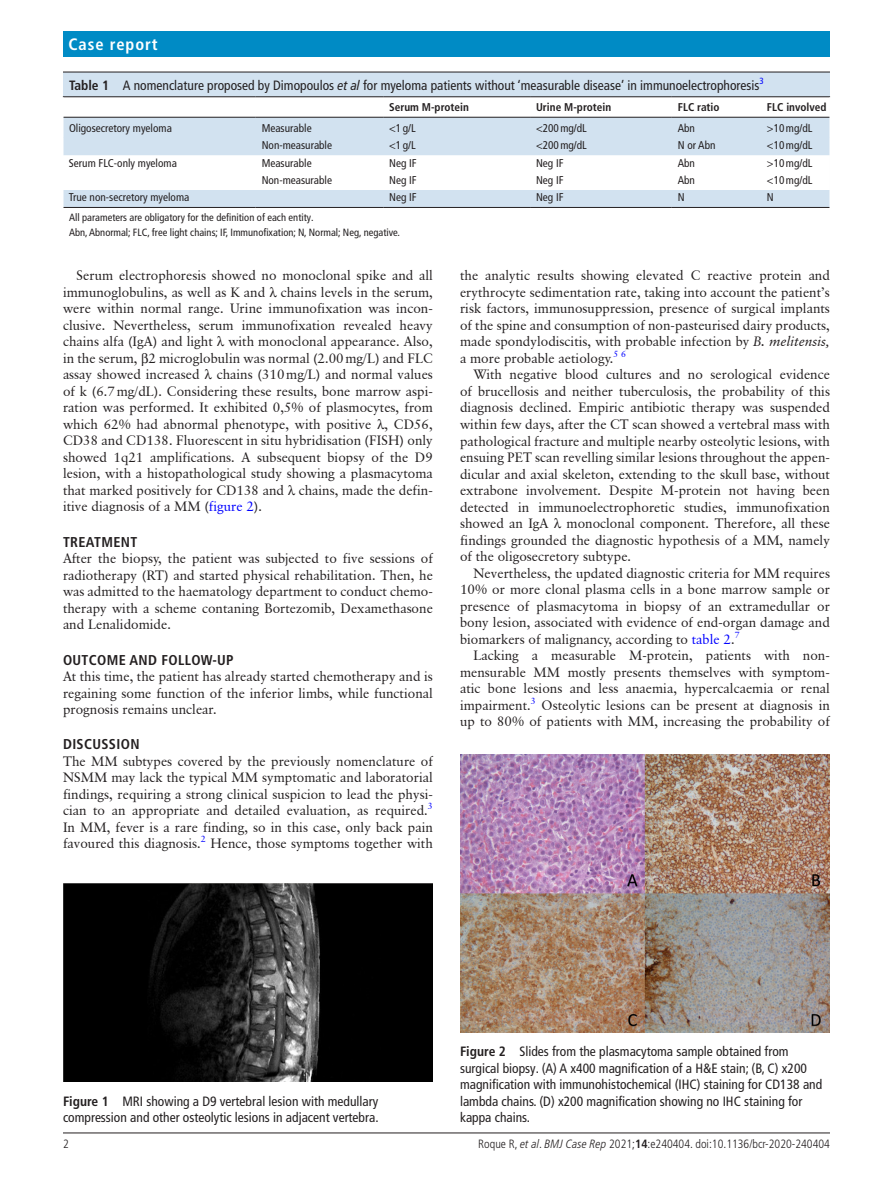
<style>
.page{position:relative;width:893px;height:1191px;background:#fff}
.page>*{position:absolute;margin:0;border:0;box-sizing:border-box;transform-origin:0 0}
.t1{font:700 condensed 16.5px "Frutiger LT Pro";letter-spacing:.055em;color:#fff}
.t2{font:700 condensed 14.25px "Frutiger LT Pro";letter-spacing:.025em;color:#231f20}
.t3{font:13.5px/16.5px "Classical Garamond BT";color:#231f20;text-align:justify}
.t4{font:condensed 13.5px/16.5px "Frutiger LT Pro";color:#231f20}
.t5{font:300 condensed 12px "Frutiger LT Pro";color:#231f20}
.t6{font:condensed 11.25px "Frutiger LT Pro";color:#231f20}
.t7{font:700 condensed 11.25px "Frutiger LT Pro";color:#231f20}
.t8{font:condensed 10.5px/14.2px "Frutiger LT Pro";color:#231f20}
.s1{font-weight:700}
.s2{font-style:italic}
.s3{color:#00f}
</style>
<div class="page">
<hr style="left:63px;top:1132px;width:767px;height:1px;background:#231f20">
<div style="left:63px;top:31px;width:767px;height:25px;background:#008bc5"></div>
<div style="left:63px;top:72px;width:767px;height:164px;background:#d2e2f0"></div>
<hr style="left:63px;top:72px;width:767px;height:1px;background:#231f20">
<svg style="left:64px;top:97px;width:766px;height:20px;background:#f8f8f8"></svg>
<svg style="left:64px;top:118px;width:766px;height:89px"></svg>
<div style="left:63px;top:207px;width:767px;height:29px;background:#fff"></div>
<hr style="left:256px;top:117px;width:127px;height:1px;background:#231f20">
<hr style="left:63px;top:96px;width:193px;height:1px;background:#231f20">
<hr style="left:256px;top:96px;width:127px;height:1px;background:#231f20">
<hr style="left:63px;top:117px;width:193px;height:1px;background:#231f20">
<hr style="left:383px;top:96px;width:147px;height:1px;background:#231f20">
<hr style="left:383px;top:117px;width:147px;height:1px;background:#231f20">
<hr style="left:530px;top:96px;width:142px;height:1px;background:#231f20">
<hr style="left:530px;top:117px;width:142px;height:1px;background:#231f20">
<hr style="left:672px;top:96px;width:89px;height:1px;background:#231f20">
<hr style="left:672px;top:117px;width:89px;height:1px;background:#231f20">
<hr style="left:761px;top:96px;width:69px;height:1px;background:#231f20">
<hr style="left:761px;top:117px;width:69px;height:1px;background:#231f20">
<hr style="left:63px;top:207px;width:193px;height:1px;background:#231f20">
<hr style="left:256px;top:207px;width:127px;height:1px;background:#231f20">
<hr style="left:383px;top:207px;width:147px;height:1px;background:#231f20">
<hr style="left:530px;top:207px;width:142px;height:1px;background:#231f20">
<hr style="left:672px;top:207px;width:89px;height:1px;background:#231f20">
<hr style="left:761px;top:207px;width:69px;height:1px;background:#231f20">
<svg style="left:63px;top:97px;width:1px;height:111px"></svg>
<img style="left:63px;top:883px;width:370px;height:198px">
<img style="left:460px;top:755px;width:370px;height:277px">
<p class="t1" style="left:69px;top:34px;width:91px">Case report</p>
<p class="t4" style="left:69px;top:78px;width:696px"><span class="s1">Table 1</span> A nomenclature proposed by Dimopoulos <span class="s2">et al</span> for myeloma patients without ‘measurable disease’ in immunoelectrophoresis<sup>3</sup></p>
<p class="t7" style="left:389px;top:101px;width:81px">Serum M-protein</p>
<p class="t7" style="left:536px;top:101px;width:77px">Urine M-protein</p>
<p class="t7" style="left:678px;top:101px;width:43px">FLC ratio</p>
<p class="t7" style="left:767px;top:101px;width:61px">FLC involved</p>
<p class="t6" style="left:69px;top:121px;width:104px">Oligosecretory myeloma</p>
<p class="t6" style="left:262px;top:121px;width:51px">Measurable</p>
<p class="t6" style="left:389px;top:121px;width:28px">&lt;1 g/L</p>
<p class="t6" style="left:536px;top:121px;width:52px">&lt;200mg/dL</p>
<p class="t6" style="left:678px;top:121px;width:19px">Abn</p>
<p class="t6" style="left:767px;top:121px;width:47px">&gt;10mg/dL</p>
<p class="t6" style="left:262px;top:139px;width:72px">Non-measurable</p>
<p class="t6" style="left:389px;top:139px;width:28px">&lt;1 g/L</p>
<p class="t6" style="left:536px;top:139px;width:52px">&lt;200mg/dL</p>
<p class="t6" style="left:678px;top:139px;width:39px">N or Abn</p>
<p class="t6" style="left:767px;top:139px;width:47px">&lt;10mg/dL</p>
<p class="t6" style="left:69px;top:156px;width:109px">Serum FLC-only myeloma</p>
<p class="t6" style="left:262px;top:156px;width:51px">Measurable</p>
<p class="t6" style="left:389px;top:156px;width:29px">Neg IF</p>
<p class="t6" style="left:536px;top:156px;width:29px">Neg IF</p>
<p class="t6" style="left:678px;top:156px;width:19px">Abn</p>
<p class="t6" style="left:767px;top:156px;width:47px">&gt;10mg/dL</p>
<p class="t6" style="left:262px;top:173px;width:72px">Non-measurable</p>
<p class="t6" style="left:389px;top:173px;width:29px">Neg IF</p>
<p class="t6" style="left:536px;top:173px;width:29px">Neg IF</p>
<p class="t6" style="left:678px;top:173px;width:19px">Abn</p>
<p class="t6" style="left:767px;top:173px;width:47px">&lt;10mg/dL</p>
<p class="t6" style="left:69px;top:191px;width:122px">True non-secretory myeloma</p>
<p class="t6" style="left:389px;top:191px;width:29px">Neg IF</p>
<p class="t6" style="left:536px;top:191px;width:29px">Neg IF</p>
<p class="t6" style="left:678px;top:191px;width:8px">N</p>
<p class="t6" style="left:767px;top:191px;width:8px">N</p>
<p class="t8" style="left:69px;top:211px;width:333px">All parameters are obligatory for the definition of each entity.<br>Abn, Abnormal; FLC, free light chains; IF, Immunofixation; N, Normal; Neg, negative.</p>
<p class="t3" style="left:63px;top:267px;width:371px;text-indent:14px">Serum electrophoresis showed no monoclonal spike and all immunoglobulins, as well as K and chains levels in the serum, were within normal range. Urine immunofixation was incon&shy;clusive. Nevertheless, serum immunofixation revealed heavy chains alfa (IgA) and light with monoclonal appearance. Also, in the serum, 2 microglobulin was normal (2.00mg/L) and FLC assay showed increased</p>
<p class="t3" style="left:63px;top:366px;width:371px;text-indent:154px">chains (310mg/L) and normal values of k (6.7mg/dL). Considering these results, bone marrow aspi&shy;ration was performed. It exhibited 0,5% of plasmocytes, from which 62% had abnormal phenotype, with positive , CD56, CD38 and CD138. Fluorescent in situ hybridisation (FISH) only showed 1q21 amplifications. A subsequent biopsy of the D9 lesion, with a histopathological study showing a plasmacytoma that marked positively for CD138 and chains, made the defin&shy;itive diagnosis of a MM (<span class="s3">figure 2</span>).</p>
<p class="t2" style="left:63px;top:533px;width:76px">TREATMENT</p>
<p class="t3" style="left:63px;top:550px;width:371px">After the biopsy, the patient was subjected to five sessions of radiotherapy (RT) and started physical rehabilitation. Then, he was admitted to the haematology department to conduct chemo&shy;therapy with a scheme contaning Bortezomib, Dexamethasone and Lenalidomide.</p>
<p class="t2" style="left:63px;top:651px;width:172px">OUTCOME AND FOLLOW-UP</p>
<p class="t3" style="left:63px;top:668px;width:371px">At this time, the patient has already started chemotherapy and is regaining some function of the inferior limbs, while functional prognosis remains unclear.</p>
<p class="t2" style="left:63px;top:736px;width:78px">DISCUSSION</p>
<p class="t3" style="left:63px;top:752px;width:371px">The MM subtypes covered by the previously nomenclature of NSMM may lack the typical MM symptomatic and laboratorial findings, requiring a strong clinical suspicion to lead the physi&shy;cian to an appropriate and detailed evaluation, as required.<sup>3<br></sup>In MM, fever is a rare finding, so in this case, only back pain favoured this diagnosis.<sup>2</sup> Hence, those symptoms together with</p>
<p class="t3" style="left:460px;top:267px;width:371px">the analytic results showing elevated C reactive protein and erythrocyte sedimentation rate, taking into account the patient’s risk factors, immunosuppression, presence of surgical implants of the spine and consumption of non-pasteurised dairy products, made spondylodiscitis, with probable infection by <span class="s2">B. melitensis, </span>a more probable aetiology.<sup>5</sup> <sup>6</sup></p>
<p class="t3" style="left:460px;top:366px;width:371px;text-indent:14px">With negative blood cultures and no serological evidence of brucellosis and neither tuberculosis, the probability of this diagnosis declined. Empiric antibiotic therapy was suspended within few days, after the CT scan showed a vertebral mass with pathological fracture and multiple nearby osteolytic lesions, with ensuing PET scan revelling similar lesions throughout the appen&shy;dicular and axial skeleton, extending to the skull base, without extrabone involvement. Despite M-protein not having been detected in immunoelectrophoretic studies, immunofixation showed an IgA</p>
<p class="t3" style="left:460px;top:515px;width:371px;text-indent:106px">monoclonal component. Therefore, all these findings grounded the diagnostic hypothesis of a MM, namely of the oligosecretory subtype.</p>
<p class="t3" style="left:460px;top:564px;width:371px;text-indent:14px">Nevertheless, the updated diagnostic criteria for MM requires 10% or more clonal plasma cells in a bone marrow sample or presence of plasmacytoma in biopsy of an extramedullar or bony lesion, associated with evidence of end-organ damage and biomarkers of malignancy, according to <span class="s3">table 2</span>.<sup>7</sup></p>
<p class="t3" style="left:460px;top:647px;width:371px;text-indent:14px">Lacking a measurable M-protein, patients with non&shy;mensurable MM mostly presents themselves with symptom&shy;atic bone lesions and less anaemia, hypercalcaemia or renal impairment.<sup>3</sup> Osteolytic lesions can be present at diagnosis in up to 80% of patients with MM, increasing the probability of</p>
<p class="t4" style="left:63px;top:1092px;width:317px"><span class="s1">Figure 1</span> MRI showing a D9 vertebral lesion with medullary compression and other osteolytic lesions in adjacent vertebra.</p>
<p class="t4" style="left:460px;top:1043px;width:364px"><span class="s1">Figure 2</span> Slides from the plasmacytoma sample obtained from surgical biopsy. (A) A x400 magnification of a H&amp;E stain; (B, C) x200 magnification with immunohistochemical (IHC) staining for CD138 and lambda chains. (D) x200 magnification showing no IHC staining for kappa chains.</p>
<p class="t5" style="left:63px;top:1136px;width:7px">2</p>
<p class="t5" style="left:478px;top:1136px;width:353px">Roque R, <span class="s2">et al</span>. <span class="s2">BMJ Case Rep</span> 2021;<span class="s1">14</span>:e240404. doi:10.1136/bcr-2020-240404</p>
</div>
